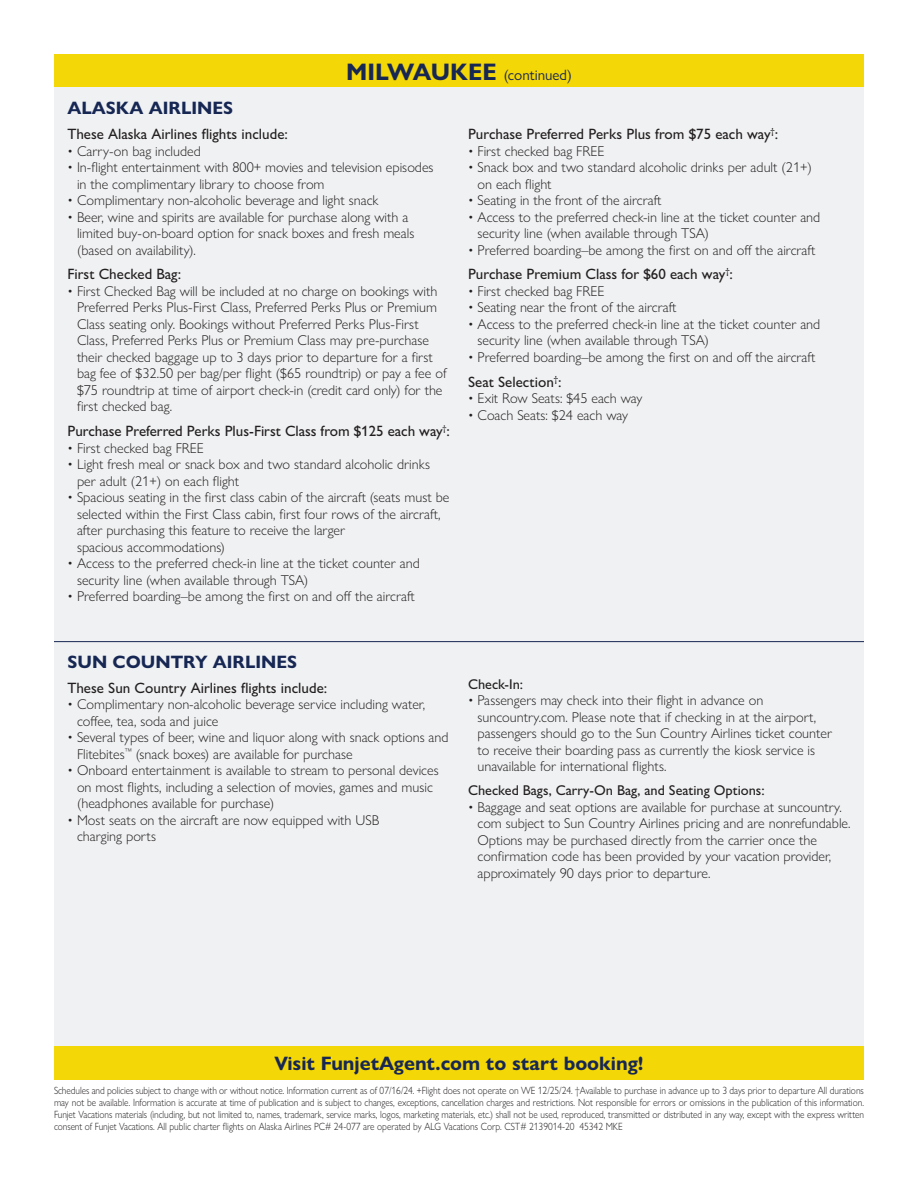
<style>
.page{position:relative;width:918px;height:1188px;background:#fff}
.page>*{position:absolute;margin:0;border:0;box-sizing:border-box;transform-origin:0 0}
.t1{font:700 19.5px "Gill Sans Nova";color:#172754}
.t2{font:700 18px "Gill Sans Nova";color:#172754}
.Subhead_Blue_Box{font:500 15px "Gill Sans Nova";color:#231f20}
.t3{font:15px "Gill Sans Nova";color:#172754}
.Bullets{font:300 14.25px/16.5px "Gill Sans Nova";color:#231f20}
.Subhead_Blue_Box-2{font:500 14.25px "Gill Sans Nova";color:#231f20}
.t4{font:300 10.5px/12px "Gill Sans Nova";color:#231f20;text-align:justify;scale:.9 1}
.s1{font-weight:700;font-size:24px}
</style>
<div class="page">
<div style="left:54px;top:54px;width:810px;height:34px;background:#f4d706"></div>
<div style="left:54px;top:641px;width:810px;height:405px;background:#eff1f2"></div>
<div style="left:54px;top:88px;width:810px;height:553px;background:#eff1f2"></div>
<hr style="left:54px;top:641px;width:810px;height:1px;background:#172754">
<div style="left:54px;top:1046px;width:810px;height:34px;background:#f4d706"></div>
<p class="t3" style="left:346px;top:65px;width:227px"><span class="s1">MILWAUKEE</span> (continued)</p>
<p class="t2" style="left:68px;top:97px;width:167px">ALASKA AIRLINES</p>
<p class="Subhead_Blue_Box" style="left:68px;top:125px;width:222px">These Alaska Airlines flights include:</p>
<p class="Bullets" style="left:68px;top:142px;width:135px">• Carry-on bag included</p>
<p class="Bullets" style="left:77px;top:159px;width:358px;text-indent:-10px">• In-flight entertainment with 800+ movies and television episodes in the complimentary library to choose from</p>
<p class="Bullets" style="left:68px;top:192px;width:312px">• Complimentary non-alcoholic beverage and light snack</p>
<p class="Bullets" style="left:77px;top:208px;width:339px;text-indent:-10px">• Beer, wine and spirits are available for purchase along with a limited buy-on-board option for snack boxes and fresh meals (based on availability).</p>
<p class="Subhead_Blue_Box" style="left:68px;top:265px;width:115px">First Checked Bag:</p>
<p class="Bullets" style="left:77px;top:283px;width:371px;text-indent:-10px">• First Checked Bag will be included at no charge on bookings with Preferred Perks Plus-First Class, Preferred Perks Plus or Premium Class seating only. Bookings without Preferred Perks Plus-First Class, Preferred Perks Plus or Premium Class may pre-purchase their checked baggage up to 3 days prior to departure for a first bag fee of $32.50 per bag/per flight ($65 roundtrip) or pay a fee of $75 roundtrip at time of airport check-in (credit card only) for the first checked bag.</p>
<p class="Subhead_Blue_Box" style="left:68px;top:422px;width:384px">Purchase Preferred Perks Plus-First Class from $125 each way<sup>†</sup>:</p>
<p class="Bullets" style="left:68px;top:439px;width:138px">• First checked bag FREE</p>
<p class="Bullets" style="left:77px;top:456px;width:355px;text-indent:-10px">• Light fresh meal or snack box and two standard alcoholic drinks per adult (21+) on each flight</p>
<p class="Bullets" style="left:77px;top:489px;width:374px;text-indent:-10px">• Spacious seating in the first class cabin of the aircraft (seats must be selected within the First Class cabin, first four rows of the aircraft, after purchasing this feature to receive the larger<br>spacious accommodations)</p>
<p class="Bullets" style="left:77px;top:555px;width:344px;text-indent:-10px">• Access to the preferred check-in line at the ticket counter and security line (when available through TSA)</p>
<p class="Bullets" style="left:68px;top:588px;width:349px">• Preferred boarding–be among the first on and off the aircraft</p>
<p class="Subhead_Blue_Box" style="left:468px;top:125px;width:312px">Purchase Preferred Perks Plus from $75 each way<sup>†</sup>:</p>
<p class="Bullets" style="left:468px;top:142px;width:138px">• First checked bag FREE</p>
<p class="Bullets" style="left:478px;top:159px;width:336px;text-indent:-10px">• Snack box and two standard alcoholic drinks per adult (21+) on each flight</p>
<p class="Bullets" style="left:468px;top:192px;width:195px">• Seating in the front of the aircraft</p>
<p class="Bullets" style="left:478px;top:208px;width:344px;text-indent:-10px">• Access to the preferred check-in line at the ticket counter and security line (when available through TSA)</p>
<p class="Bullets" style="left:468px;top:241px;width:349px">• Preferred boarding–be among the first on and off the aircraft</p>
<p class="Subhead_Blue_Box" style="left:468px;top:265px;width:267px">Purchase Premium Class for $60 each way<sup>†</sup>:</p>
<p class="Bullets" style="left:468px;top:283px;width:138px">• First checked bag FREE</p>
<p class="Bullets" style="left:468px;top:299px;width:210px">• Seating near the front of the aircraft</p>
<p class="Bullets" style="left:478px;top:316px;width:344px;text-indent:-10px">• Access to the preferred check-in line at the ticket counter and security line (when available through TSA)</p>
<p class="Bullets" style="left:468px;top:349px;width:349px">• Preferred boarding–be among the first on and off the aircraft</p>
<p class="Subhead_Blue_Box" style="left:468px;top:372px;width:95px">Seat Selection<sup>†</sup>:</p>
<p class="Bullets" style="left:468px;top:390px;width:176px">• Exit Row Seats: $45 each way</p>
<p class="Bullets" style="left:468px;top:406px;width:162px">• Coach Seats: $24 each way</p>
<p class="t2" style="left:68px;top:651px;width:231px">SUN COUNTRY AIRLINES</p>
<p class="Subhead_Blue_Box" style="left:68px;top:678px;width:261px">These Sun Country Airlines flights include:</p>
<p class="Bullets" style="left:77px;top:696px;width:350px;text-indent:-10px">• Complimentary non-alcoholic beverage service including water, coffee, tea, soda and juice</p>
<p class="Bullets" style="left:77px;top:729px;width:373px;text-indent:-10px">• Several types of beer, wine and liquor along with snack options and<br>Flitebites<sup>™</sup> (snack boxes) are available for purchase</p>
<p class="Bullets" style="left:77px;top:762px;width:363px;text-indent:-10px">• Onboard entertainment is available to stream to personal devices on most flights, including a selection of movies, games and music (headphones available for purchase)</p>
<p class="Bullets" style="left:77px;top:811px;width:304px;text-indent:-10px">• Most seats on the aircraft are now equipped with USB charging ports</p>
<p class="Subhead_Blue_Box-2" style="left:468px;top:675px;width:57px">Check-In:</p>
<p class="Bullets" style="left:478px;top:692px;width:356px;text-indent:-10px">• Passengers may check into their flight in advance on suncountry.com. Please note that if checking in at the airport, passengers should go to the Sun Country Airlines ticket counter to receive their boarding pass as currently the kiosk service is unavailable for international flights.</p>
<p class="Subhead_Blue_Box-2" style="left:468px;top:782px;width:298px">Checked Bags, Carry-On Bag, and Seating Options:</p>
<p class="Bullets" style="left:478px;top:799px;width:375px;text-indent:-10px">• Baggage and seat options are available for purchase at suncountry. com subject to Sun Country Airlines pricing and are nonrefundable.<br>Options may be purchased directly from the carrier once the confirmation code has been provided by your vacation provider, approximately 90 days prior to departure.</p>
<h1 class="t1" style="left:274px;top:1051px;width:371px">Visit FunjetAgent.com to start booking!</h1>
<p class="t4" style="left:54px;top:1085px;width:902px">Schedules and policies subject to change with or without notice. Information current as of 07/16/24. +Flight does not operate on WE 12/25/24. †Available to purchase in advance up to 3 days prior to departure All durations may not be available. Information is accurate at time of publication and is subject to changes, exceptions, cancellation charges and restrictions. Not responsible for errors or omissions in the publication of this information.<br>Funjet Vacations materials (including, but not limited to, names, trademark, service marks, logos, marketing materials, etc.) shall not be used, reproduced, transmitted or distributed in any way, except with the express written consent of Funjet Vacations. All public charter flights on Alaska Airlines PC# 24-077 are operated by ALG Vacations Corp. CST# 2139014-20 45342 MKE</p>
</div>
